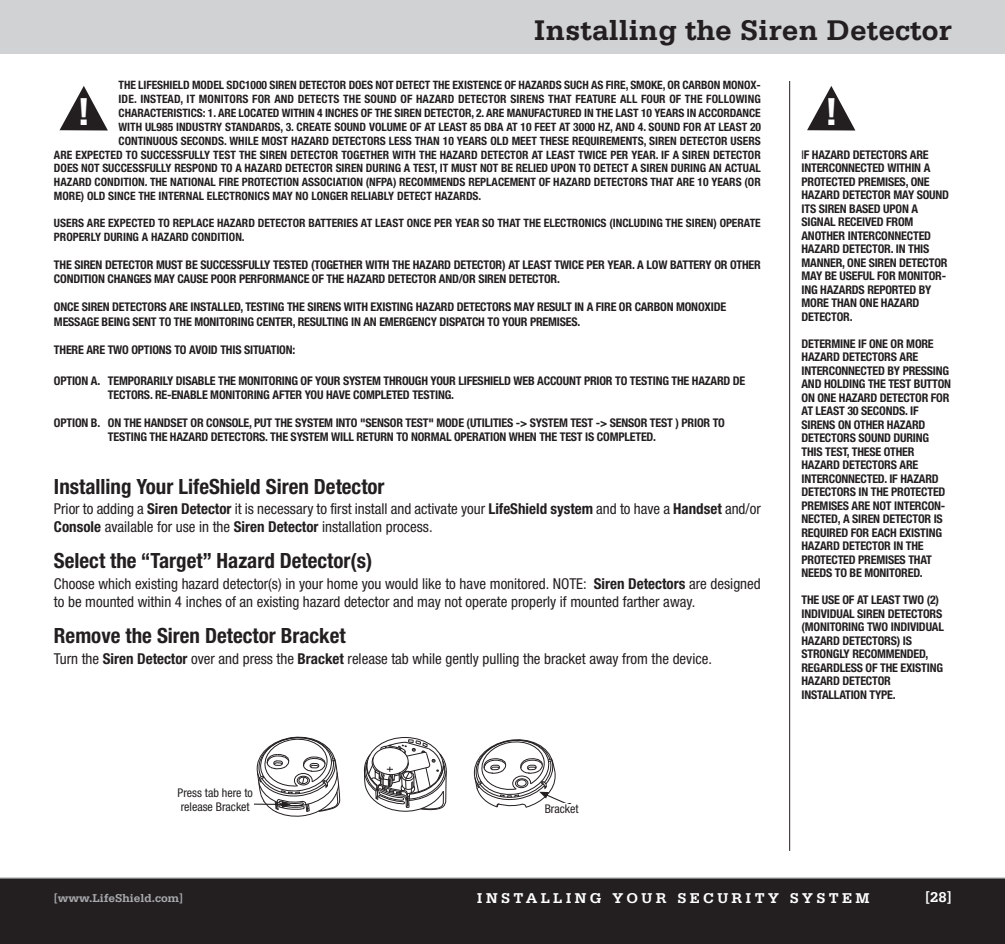
<style>
.page{position:relative;width:1005px;height:944px;background:#fff}
.page>*{position:absolute;margin:0;border:0;box-sizing:border-box;transform-origin:0 0}
.t1{font:700 41.1px "Serifa";color:#fff}
.t2{font:700 30px "Serifa";color:#231f20}
.t3{font:700 condensed 21px "Helvetica Neue";color:#231f20}
.t4{font:condensed 15px/18px "Helvetica Neue";color:#231f20}
.t5{font:700 15px "Serifa";letter-spacing:.22em;color:#fff}
.t6{font:700 condensed 12px/13.5px "Helvetica Neue";letter-spacing:-.015em;color:#231f20}
.t7{font:condensed 12px/14.4px "Helvetica Neue";color:#231f20}
.t8{font:700 12px "Serifa";color:#a8a9ad}
.t9{font:700 condensed 11.55px/13.8px "Helvetica Neue";color:#231f20}
.s1{font-style:inherit}
.s2{font-weight:700}
.s3{font-weight:400}
</style>
<div class="page">
<div style="left:0;top:0;width:1005px;height:54px;background:#d1d2d4"></div>
<div style="left:0;top:877px;width:1005px;height:67px;background:#231f20"></div>
<hr style="left:789px;top:81px;width:1px;height:770px;background:#231f20">
<hr style="left:0;top:877px;width:1005px;height:1px;background:#d1d2d4">
<svg style="left:254px;top:736px;width:86px;height:81px"></svg>
<svg style="left:363px;top:737px;width:84px;height:75px"></svg>
<svg style="left:473px;top:739px;width:99px;height:69px"></svg>
<svg style="left:807px;top:86px;width:48px;height:45px"></svg>
<svg style="left:60px;top:86px;width:48px;height:45px"></svg>
<div style="left:539px;top:804px;width:45px;height:52px;background:#fff"></div>
<h2 class="t2" style="left:534px;top:20px;width:419px">Installing the Siren Detector</h2>
<p class="t9" style="left:119px;top:79px;width:644px">THE LIFESHIELD MODEL SDC1000 SIREN DETECTOR DOES NOT DETECT THE EXISTENCE OF HAZARDS SUCH AS FIRE, SMOKE, OR CARBON MONOX-</p>
<p class="t9" style="left:119px;top:93px;width:644px">IDE. INSTEAD, IT MONITORS FOR AND DETECTS THE SOUND OF HAZARD DETECTOR SIRENS THAT FEATURE ALL FOUR OF THE FOLLOWING</p>
<p class="t9" style="left:119px;top:107px;width:644px">CHARACTERISTICS: 1. ARE LOCATED WITHIN 4 INCHES OF THE SIREN DETECTOR, 2. ARE MANUFACTURED IN THE LAST 10 YEARS IN ACCORDANCE</p>
<p class="t9" style="left:119px;top:121px;width:644px">WITH UL985 INDUSTRY STANDARDS, 3. CREATE SOUND VOLUME OF AT LEAST 85 DBA AT 10 FEET AT 3000 HZ, AND 4. SOUND FOR AT LEAST 20</p>
<p class="t9" style="left:119px;top:135px;width:644px">CONTINUOUS SECONDS. WHILE MOST HAZARD DETECTORS LESS THAN 10 YEARS OLD MEET THESE REQUIREMENTS, SIREN DETECTOR USERS</p>
<p class="t9" style="left:54px;top:149px;width:708px">ARE EXPECTED TO SUCCESSFULLY TEST THE SIREN DETECTOR TOGETHER WITH THE HAZARD DETECTOR AT LEAST TWICE PER YEAR. IF A SIREN DETECTOR</p>
<p class="t9" style="left:54px;top:162px;width:708px">DOES NOT SUCCESSFULLY RESPOND TO A HAZARD DETECTOR SIREN DURING A TEST, IT MUST NOT BE RELIED UPON TO DETECT A SIREN DURING AN ACTUAL</p>
<p class="t9" style="left:54px;top:176px;width:708px">HAZARD CONDITION. THE NATIONAL FIRE PROTECTION ASSOCIATION (NFPA) RECOMMENDS REPLACEMENT OF HAZARD DETECTORS THAT ARE 10 YEARS (OR</p>
<p class="t9" style="left:54px;top:190px;width:429px">MORE) OLD SINCE THE INTERNAL ELECTRONICS MAY NO LONGER RELIABLY DETECT HAZARDS.</p>
<p class="t9" style="left:54px;top:217px;width:708px">USERS ARE EXPECTED TO REPLACE HAZARD DETECTOR BATTERIES AT LEAST ONCE PER YEAR SO THAT THE ELECTRONICS (INCLUDING THE SIREN) OPERATE<br>PROPERLY DURING A HAZARD CONDITION.</p>
<p class="t6" style="left:54px;top:259px;width:708px;line-height:14.4px">THE SIREN DETECTOR MUST BE SUCCESSFULLY TESTED (TOGETHER WITH THE HAZARD DETECTOR) AT LEAST TWICE PER YEAR. A LOW BATTERY OR OTHER<br>CONDITION CHANGES MAY CAUSE POOR PERFORMANCE OF THE HAZARD DETECTOR AND/OR SIREN DETECTOR.</p>
<p class="t6" style="left:54px;top:301px;width:674px;line-height:14.4px">ONCE SIREN DETECTORS ARE INSTALLED, TESTING THE SIRENS WITH EXISTING HAZARD DETECTORS MAY RESULT IN A FIRE OR CARBON MONOXIDE<br>MESSAGE BEING SENT TO THE MONITORING CENTER, RESULTING IN AN EMERGENCY DISPATCH TO YOUR PREMISES.</p>
<p class="t6" style="left:54px;top:344px;width:243px">THERE ARE TWO OPTIONS TO AVOID THIS SITUATION:</p>
<p class="t6" style="left:108px;top:374px;width:639px;line-height:14.1px;text-indent:-54px">OPTION A. TEMPORARILY DISABLE THE MONITORING OF YOUR SYSTEM THROUGH YOUR <span class="s1">LIFESHIELD</span> WEB ACCOUNT PRIOR TO TESTING THE HAZARD DE<br>TECTORS. RE-ENABLE MONITORING AFTER YOU HAVE COMPLETED TESTING.</p>
<p class="t6" style="left:108px;top:416px;width:618px;line-height:14.4px;text-indent:-54px">OPTION B. ON THE HANDSET OR CONSOLE, PUT THE SYSTEM INTO "SENSOR TEST" MODE (UTILITIES -&gt; SYSTEM TEST -&gt; SENSOR TEST ) PRIOR TO<br>TESTING THE HAZARD DETECTORS. THE SYSTEM WILL RETURN TO NORMAL OPERATION WHEN THE TEST IS COMPLETED.</p>
<h1 class="t1" style="left:76px;top:98px;width:18px">!</h1>
<h3 class="t3" style="left:54px;top:479px;width:332px">Installing Your LifeShield Siren Detector</h3>
<p class="t4" style="left:54px;top:501px;width:708px">Prior to adding a <span class="s2">Siren Detector</span> it is necessary to first install and activate your <span class="s2">LifeShield system</span> and to have a <span class="s2">Handset</span> and/or<br><span class="s2">Console</span> available for use in the <span class="s2">Siren Detector</span> installation process.</p>
<h3 class="t3" style="left:54px;top:553px;width:320px">Select the “Target” Hazard Detector(s)</h3>
<p class="t4" style="left:54px;top:576px;width:708px">Choose which existing hazard detector(s) in your home you would like to have monitored. NOTE: <span class="s2">Siren Detectors</span> are designed to be mounted within 4 inches of an existing hazard detector and may not operate properly if mounted farther away.</p>
<h3 class="t3" style="left:54px;top:628px;width:293px">Remove the Siren Detector Bracket</h3>
<p class="t4" style="left:54px;top:651px;width:660px">Turn the <span class="s2">Siren Detector</span> over and press the <span class="s2">Bracket</span> release tab while gently pulling the bracket away from the device.</p>
<p class="t7" style="left:178px;top:786px;width:77px">Press tab here to release Bracket</p>
<p class="t7" style="left:545px;top:803px;width:35px">Bracket</p>
<h1 class="t1" style="left:823px;top:98px;width:18px">!</h1>
<p class="t6" style="left:802px;top:149px;width:149px"><span class="s3">I</span>F HAZARD DETECTORS ARE<br>INTERCONNECTED WITHIN A<br>PROTECTED PREMISES, ONE<br>HAZARD DETECTOR MAY SOUND<br>ITS SIREN BASED UPON A<br>SIGNAL RECEIVED FROM<br>ANOTHER INTERCONNECTED<br>HAZARD DETECTOR. IN THIS<br>MANNER, ONE SIREN DETECTOR<br>MAY BE USEFUL FOR MONITOR-<br>ING HAZARDS REPORTED BY<br>MORE THAN ONE HAZARD<br>DETECTOR.</p>
<p class="t6" style="left:802px;top:338px;width:151px">DETERMINE IF ONE OR MORE<br>HAZARD DETECTORS ARE<br>INTERCONNECTED BY PRESSING<br>AND HOLDING THE TEST BUTTON<br>ON ONE HAZARD DETECTOR FOR<br>AT LEAST 30 SECONDS. IF<br>SIRENS ON OTHER HAZARD<br>DETECTORS SOUND DURING<br>THIS TEST, THESE OTHER<br>HAZARD DETECTORS ARE<br>INTERCONNECTED. IF HAZARD<br>DETECTORS IN THE PROTECTED<br>PREMISES ARE NOT INTERCON-<br>NECTED, A SIREN DETECTOR IS<br>REQUIRED FOR EACH EXISTING<br>HAZARD DETECTOR IN THE<br>PROTECTED PREMISES THAT<br>NEEDS TO BE MONITORED.</p>
<p class="t6" style="left:802px;top:594px;width:144px">THE USE OF AT LEAST TWO (2)<br>INDIVIDUAL SIREN DETECTORS (MONITORING TWO INDIVIDUAL<br>HAZARD DETECTORS) IS<br>STRONGLY RECOMMENDED,<br>REGARDLESS OF THE EXISTING<br>HAZARD DETECTOR<br>INSTALLATION TYPE.</p>
<p class="t8" style="left:54px;top:894px;width:131px">[www.LifeShield.com]</p>
<p class="t5" style="left:477px;top:893px;width:394px">INSTALLING YOUR SECURITY SYSTEM</p>
<p class="t5" style="left:925px;top:892px;width:28px">[28]</p>
</div>
